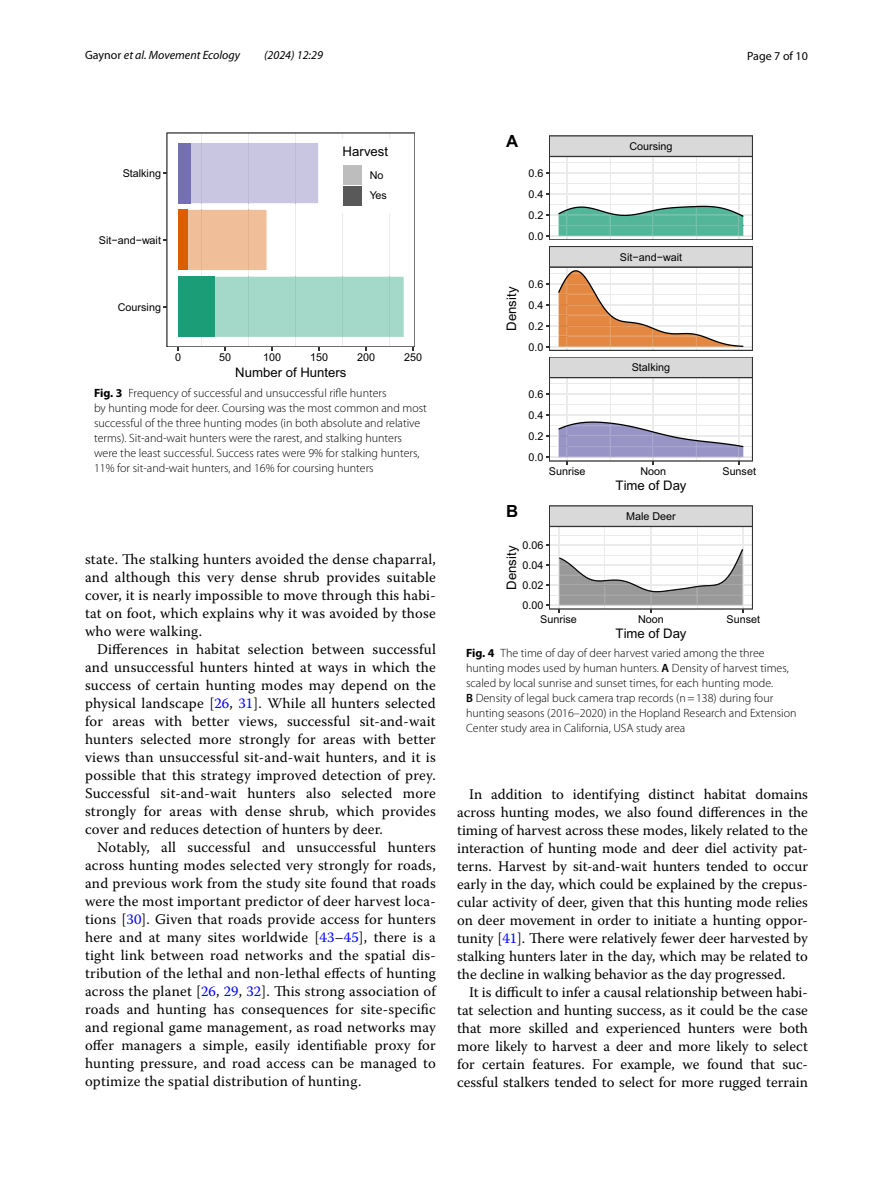
<style>
.page{position:relative;width:893px;height:1187px;background:#fff}
.page>*{position:absolute;margin:0;border:0;box-sizing:border-box;transform-origin:0 0}
.t1{font:16.8px "Arial Bold MT2";color:#000}
.t2{font:14.7px/18px "Warnock Pro";letter-spacing:.015em;color:#000;text-align:justify}
.t3{font:13.2px "Arial MT3";color:#000}
.t4{font:13.2px "Arial MT2";color:#000}
.t5{font:300 12px/15px "Myriad Pro";color:#000}
.t6{font:italic 12px "Myriad Pro";color:#000}
.t7{font:12px "Myriad Pro";color:#000}
.t8{font:10.8px "Arial MT3";color:#000}
.t9{font:10.8px/20.7px "Arial MT2";color:#000}
.s1{font-style:normal}
.s2{font-weight:700}
.s3{color:#00f}
.s4{font-weight:600}
</style>
<div class="page">
<svg style="left:167px;top:133px;width:248px;height:214px"></svg>
<div style="left:336px;top:139px;width:59px;height:73px;background:#fff"></div>
<svg style="left:343px;top:184px;width:19px;height:1px"></svg>
<div style="left:343px;top:165px;width:19px;height:19px;background:#bdbdbd"></div>
<svg style="left:343px;top:205px;width:19px;height:1px"></svg>
<div style="left:343px;top:186px;width:19px;height:19px;background:#595959"></div>
<svg style="left:546px;top:136px;width:206px;height:104px"></svg>
<svg style="left:546px;top:246px;width:206px;height:104px"></svg>
<svg style="left:546px;top:357px;width:206px;height:107px"></svg>
<svg style="left:546px;top:506px;width:206px;height:106px"></svg>
<p class="t6" style="left:85px;top:48px;width:157px"><span class="s1">Gaynor</span> et al. Movement Ecology</p>
<p class="t6" style="left:264px;top:48px;width:60px">(2024) 12:29</p>
<p class="t7" style="left:747px;top:48px;width:62px">Page 7 of 10</p>
<p class="t9" style="left:123px;top:163px;width:40px">Stalking</p>
<p class="t4" style="left:343px;top:143px;width:47px">Harvest</p>
<p class="t9" style="left:370px;top:165px;width:19px">No<br>Yes</p>
<p class="t1" style="left:506px;top:130px;width:14px">A</p>
<p class="t8" style="left:528px;top:166px;width:16px">0.6</p>
<p class="t8" style="left:528px;top:187px;width:16px">0.4</p>
<p class="t8" style="left:629px;top:139px;width:45px">Coursing</p>
<p class="t8" style="left:528px;top:208px;width:16px">0.2</p>
<p class="t9" style="left:99px;top:230px;width:64px">Sit−and−wait</p>
<p class="t8" style="left:528px;top:229px;width:16px">0.0</p>
<p class="t8" style="left:620px;top:250px;width:64px">Sit−and−wait</p>
<p class="t9" style="left:118px;top:296px;width:45px">Coursing</p>
<p class="t3" style="left:503px;top:331px;width:45px;rotate:-90deg">Density</p>
<p class="t8" style="left:528px;top:277px;width:16px">0.6</p>
<p class="t8" style="left:528px;top:298px;width:16px">0.4</p>
<p class="t8" style="left:528px;top:318px;width:16px">0.2</p>
<p class="t8" style="left:528px;top:339px;width:16px">0.0</p>
<p class="t9" style="left:175px;top:346px;width:7px">0</p>
<p class="t9" style="left:219px;top:346px;width:13px">50</p>
<p class="t9" style="left:263px;top:346px;width:19px">100</p>
<p class="t9" style="left:310px;top:346px;width:19px">150</p>
<p class="t9" style="left:357px;top:346px;width:19px">200</p>
<p class="t9" style="left:404px;top:346px;width:19px">250</p>
<p class="t4" style="left:235px;top:364px;width:113px">Number of Hunters</p>
<p class="t8" style="left:632px;top:360px;width:40px">Stalking</p>
<p class="t5" style="left:94px;top:385px;width:334px"><span class="s2">Fig. 3</span> Frequency of successful and unsuccessful rifle hunters<br>by hunting mode for deer. Coursing was the most common and most successful of the three hunting modes (in both absolute and relative terms). Sit-and-wait hunters were the rarest, and stalking hunters were the least successful. Success rates were 9% for stalking hunters, 11% for sit-and-wait hunters, and 16% for coursing hunters</p>
<p class="t8" style="left:528px;top:387px;width:16px">0.6</p>
<p class="t8" style="left:528px;top:408px;width:16px">0.4</p>
<p class="t8" style="left:528px;top:429px;width:16px">0.2</p>
<p class="t8" style="left:528px;top:450px;width:16px">0.0</p>
<p class="t8" style="left:549px;top:464px;width:38px">Sunrise</p>
<p class="t8" style="left:640px;top:464px;width:27px">Noon</p>
<p class="t8" style="left:722px;top:464px;width:35px">Sunset</p>
<p class="t3" style="left:616px;top:476px;width:72px">Time of Day</p>
<p class="t1" style="left:506px;top:500px;width:14px">B</p>
<p class="t8" style="left:626px;top:509px;width:51px">Male Deer</p>
<p class="t2" style="left:85px;top:550px;width:352px">state. The stalking hunters avoided the dense chaparral, and although this very dense shrub provides suitable cover, it is nearly impossible to move through this habi&shy;tat on foot, which explains why it was avoided by those who were walking.</p>
<p class="t2" style="left:85px;top:640px;width:352px;text-indent:12px">Differences in habitat selection between successful and unsuccessful hunters hinted at ways in which the success of certain hunting modes may depend on the physical landscape [<span class="s3">26</span>, <span class="s3">31</span>]. While all hunters selected for areas with better views, successful sit-and-wait hunters selected more strongly for areas with better views than unsuccessful sit-and-wait hunters, and it is possible that this strategy improved detection of prey.<br>Successful sit-and-wait hunters also selected more strongly for areas with dense shrub, which provides cover and reduces detection of hunters by deer.</p>
<p class="t2" style="left:85px;top:837px;width:352px;text-indent:12px">Notably, all successful and unsuccessful hunters across hunting modes selected very strongly for roads, and previous work from the study site found that roads were the most important predictor of deer harvest loca&shy;tions [<span class="s3">30</span>]. Given that roads provide access for hunters here and at many sites worldwide [<span class="s3">43</span>–<span class="s3">45</span>], there is a tight link between road networks and the spatial dis&shy;tribution of the lethal and non-lethal effects of hunting across the planet [<span class="s3">26</span>, <span class="s3">29</span>, <span class="s3">32</span>]. This strong association of roads and hunting has consequences for site-specific and regional game management, as road networks may offer managers a simple, easily identifiable proxy for hunting pressure, and road access can be managed to optimize the spatial distribution of hunting.</p>
<p class="t8" style="left:522px;top:538px;width:22px">0.06</p>
<p class="t3" style="left:503px;top:589px;width:45px;rotate:-90deg">Density</p>
<p class="t8" style="left:522px;top:558px;width:22px">0.04</p>
<p class="t8" style="left:522px;top:578px;width:22px">0.02</p>
<p class="t8" style="left:522px;top:598px;width:22px">0.00</p>
<p class="t8" style="left:540px;top:611px;width:38px">Sunrise</p>
<p class="t8" style="left:638px;top:611px;width:27px">Noon</p>
<p class="t8" style="left:726px;top:611px;width:35px">Sunset</p>
<p class="t3" style="left:616px;top:624px;width:72px">Time of Day</p>
<p class="t5" style="left:466px;top:646px;width:332px"><span class="s2">Fig. 4</span> The time of day of deer harvest varied among the three hunting modes used by human hunters. <span class="s4">A</span> Density of harvest times, scaled by local sunrise and sunset times, for each hunting mode.<br><span class="s4">B</span> Density of legal buck camera trap records (n=138) during four hunting seasons (2016–2020) in the Hopland Research and Extension Center study area in California, USA study area</p>
<p class="t2" style="left:457px;top:785px;width:352px;text-indent:12px">In addition to identifying distinct habitat domains across hunting modes, we also found differences in the timing of harvest across these modes, likely related to the interaction of hunting mode and deer diel activity pat&shy;terns. Harvest by sit-and-wait hunters tended to occur early in the day, which could be explained by the crepus&shy;cular activity of deer, given that this hunting mode relies on deer movement in order to initiate a hunting oppor&shy;tunity [<span class="s3">41</span>]. There were relatively fewer deer harvested by stalking hunters later in the day, which may be related to the decline in walking behavior as the day progressed.</p>
<p class="t2" style="left:457px;top:983px;width:352px;text-indent:12px">It is difficult to infer a causal relationship between habi&shy;tat selection and hunting success, as it could be the case that more skilled and experienced hunters were both more likely to harvest a deer and more likely to select for certain features. For example, we found that suc&shy;cessful stalkers tended to select for more rugged terrain</p>
</div>
